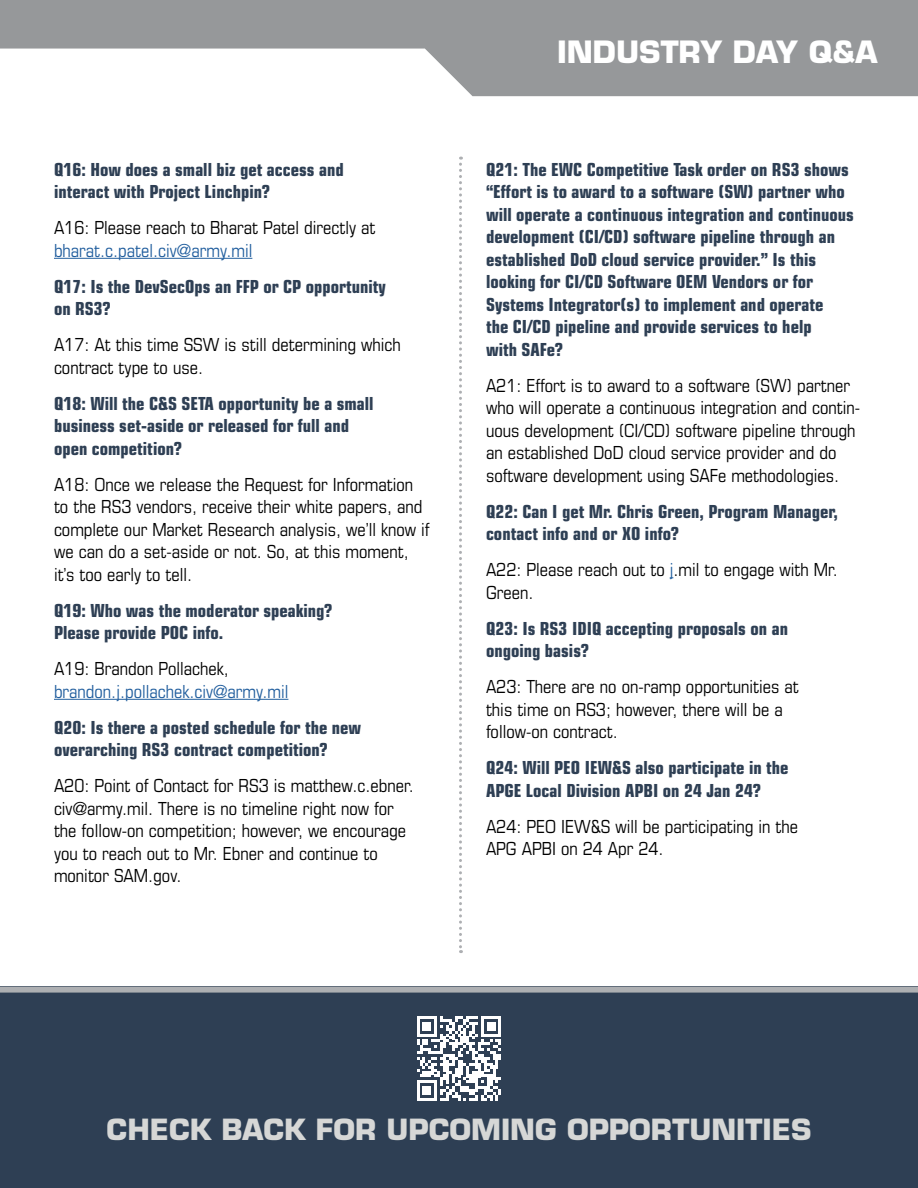
<style>
.page{position:relative;width:918px;height:1188px;background:#fff}
.page>*{position:absolute;margin:0;border:0;box-sizing:border-box;transform-origin:0 0}
.t1{font:700 30px "Eurostile LT Std";color:#fff}
.t2{font:700 28.5px "Eurostile LT Std";color:#d6d7d6}
.t3{font:condensed 18px/22.5px "Eurostile LT Std";color:#000}
.t4{font:700 condensed 18px/22.5px "Eurostile LT Std";color:#2e3f54}
.t5{font:condensed 18px "Eurostile LT Std";color:#215e9e}
.s1{color:#215e9e}
</style>
<div class="page">
<svg style="left:0;top:0;width:918px;height:96px;fill:#96989a"></svg>
<hr style="left:54px;top:258px;width:198px;height:1px;background:#215e9e">
<hr style="left:54px;top:699px;width:234px;height:1px;background:#215e9e">
<div style="left:0;top:987px;width:918px;height:201px;background:#2e3f54"></div>
<svg style="left:417px;top:1016px;width:84px;height:85px"></svg>
<div style="left:0;top:987px;width:918px;height:6px;background:#adafb2"></div>
<svg style="left:459px;top:157px;width:3px;height:796px"></svg>
<p class="t4" style="left:54px;top:158px;width:291px">Q16: How does a small biz get access and interact with Project Linchpin?</p>
<p class="t3" style="left:54px;top:216px;width:323px">A16: Please reach to Bharat Patel directly at</p>
<p class="t5" style="left:54px;top:239px;width:200px">bharat.c.patel.civ@army.mil</p>
<p class="t4" style="left:54px;top:275px;width:333px">Q17: Is the DevSecOps an FFP or CP opportunity on RS3?</p>
<p class="t3" style="left:54px;top:333px;width:348px">A17: At this time SSW is still determining which contract type to use.</p>
<p class="t4" style="left:54px;top:392px;width:321px">Q18: Will the C&amp;S SETA opportunity be a small business set-aside or released for full and open competition?</p>
<p class="t3" style="left:54px;top:473px;width:377px">A18: Once we release the Request for Information to the RS3 vendors, receive their white papers, and complete our Market Research analysis, we’ll know if we can do a set-aside or not. So, at this moment, it’s too early to tell.</p>
<p class="t4" style="left:54px;top:599px;width:280px">Q19: Who was the moderator speaking?<br>Please provide POC info.</p>
<p class="t3" style="left:54px;top:657px;width:176px">A19: Brandon Pollachek,</p>
<p class="t5" style="left:54px;top:680px;width:236px">brandon.j.pollachek.civ@army.mil</p>
<p class="t4" style="left:54px;top:716px;width:309px">Q20: Is there a posted schedule for the new overarching RS3 contract competition?</p>
<p class="t3" style="left:54px;top:774px;width:361px">A20: Point of Contact for RS3 is matthew.c.ebner. civ@army.mil. There is no timeline right now for the follow-on competition; however, we encourage you to reach out to Mr. Ebner and continue to monitor SAM.gov.</p>
<h1 class="t1" style="left:557px;top:33px;width:322px">INDUSTRY DAY Q&amp;A</h1>
<p class="t4" style="left:486px;top:158px;width:369px">Q21: The EWC Competitive Task order on RS3 shows “Effort is to award to a software (SW) partner who will operate a continuous integration and continuous development (CI/CD) software pipeline through an established DoD cloud service provider.” Is this looking for CI/CD Software OEM Vendors or for Systems Integrator(s) to implement and operate<br>the CI/CD pipeline and provide services to help<br>with SAFe?</p>
<p class="t3" style="left:486px;top:374px;width:376px">A21: Effort is to award to a software (SW) partner who will operate a continuous integration and contin&shy;uous development (CI/CD) software pipeline through an established DoD cloud service provider and do software development using SAFe methodologies.</p>
<p class="t4" style="left:486px;top:500px;width:353px">Q22: Can I get Mr. Chris Green, Program Manager, contact info and or XO info?</p>
<p class="t3" style="left:486px;top:558px;width:353px">A22: Please reach out to <span class="s1">j</span>.mil to engage with Mr.<br>Green.</p>
<p class="t4" style="left:486px;top:617px;width:304px">Q23: Is RS3 IDIQ accepting proposals on an ongoing basis?</p>
<p class="t3" style="left:486px;top:675px;width:314px">A23: There are no on-ramp opportunities at this time on RS3; however, there will be a follow-on contract.</p>
<p class="t4" style="left:486px;top:756px;width:304px">Q24: Will PEO IEW&amp;S also participate in the<br>APGE Local Division APBI on 24 Jan 24?</p>
<p class="t3" style="left:486px;top:815px;width:314px">A24: PEO IEW&amp;S will be participating in the<br>APG APBI on 24 Apr 24.</p>
<h2 class="t2" style="left:107px;top:1112px;width:706px">CHECK BACK FOR UPCOMING OPPORTUNITIES</h2>
</div>
